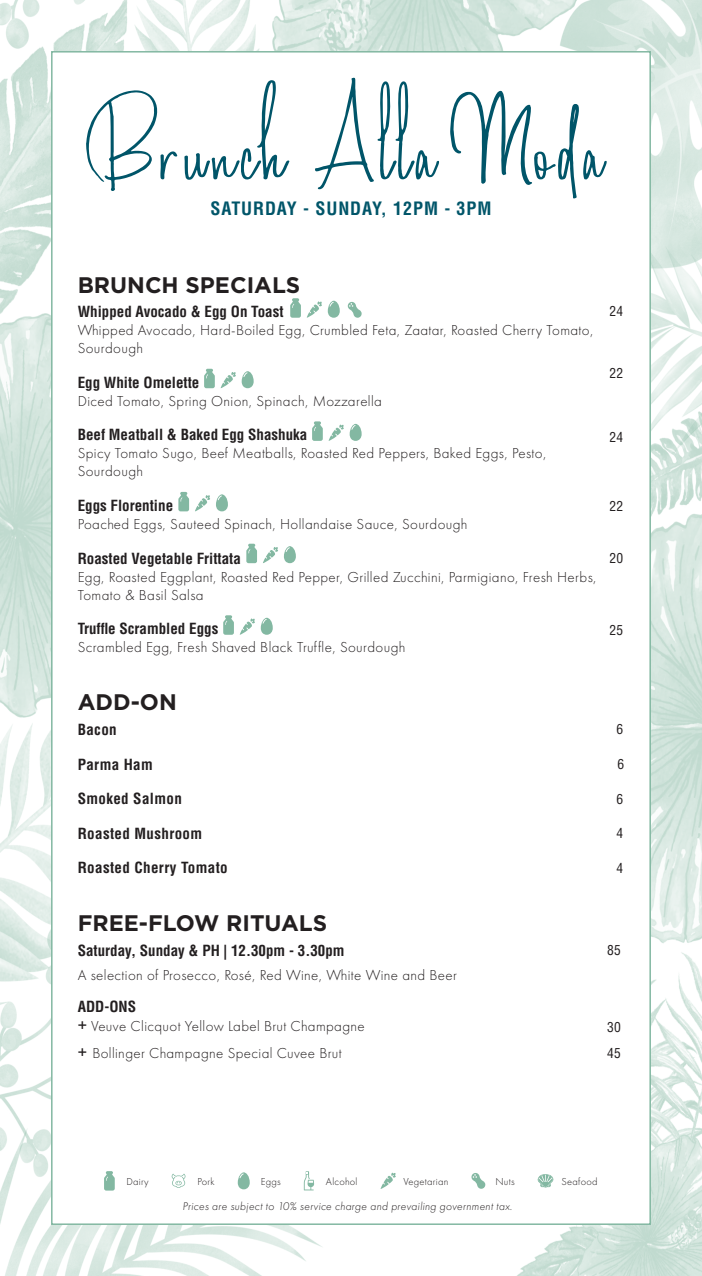
<style>
.page{position:relative;width:702px;height:1276px;background:#fff}
.page>*{position:absolute;margin:0;border:0;box-sizing:border-box;transform-origin:0 0}
.t1{font:120px "Amanda Santiago Demo";letter-spacing:.04em;color:#005569}
.t2{font:700 22.5px "Gotham";color:#231f20}
.t3{font:700 condensed 18px "Helvetica LT Std";letter-spacing:.05em;color:#005569}
.t4{font:300 15px/18px "Futura New";letter-spacing:.025em;color:#231f20}
.t5{font:700 condensed 15px "Helvetica LT Std";color:#231f20}
.t6{font:700 condensed 15px "Helvetica LT Std";letter-spacing:.025em;color:#231f20}
.t7{font:condensed 13.5px "Helvetica LT Std";letter-spacing:.025em;color:#231f20}
.t8{font:italic 300 11.55px "Futura New";letter-spacing:.025em;color:#231f20}
.t9{font:300 10.5px "Futura New";letter-spacing:.025em;color:#231f20}
.s1{font-family:"Helvetica LT Std";font-weight:700;font-stretch:condensed}
.s2{font-family:"Futura";font-weight:500}
</style>
<div class="page">
<img style="left:0;top:0;width:702px;height:1276px">
<div style="left:51px;top:51px;width:600px;height:1174px;background:#fff;border:2px solid #83b8a2"></div>
<svg style="left:471px;top:1173px;width:14px;height:15px"></svg>
<svg style="left:104px;top:1171px;width:11px;height:19px"></svg>
<svg style="left:238px;top:1172px;width:12px;height:17px"></svg>
<svg style="left:304px;top:1171px;width:10px;height:19px"></svg>
<svg style="left:380px;top:1172px;width:16px;height:17px"></svg>
<svg style="left:537px;top:1174px;width:16px;height:13px"></svg>
<svg style="left:171px;top:1173px;width:15px;height:15px"></svg>
<svg style="left:204px;top:369px;width:11px;height:19px"></svg>
<svg style="left:221px;top:372px;width:15px;height:16px"></svg>
<svg style="left:242px;top:371px;width:12px;height:17px"></svg>
<svg style="left:312px;top:421px;width:49px;height:20px"></svg>
<svg style="left:178px;top:492px;width:11px;height:19px"></svg>
<svg style="left:195px;top:495px;width:15px;height:16px"></svg>
<svg style="left:216px;top:494px;width:12px;height:17px"></svg>
<svg style="left:246px;top:544px;width:11px;height:19px"></svg>
<svg style="left:263px;top:547px;width:15px;height:16px"></svg>
<svg style="left:284px;top:546px;width:12px;height:17px"></svg>
<svg style="left:223px;top:615px;width:11px;height:20px"></svg>
<svg style="left:240px;top:618px;width:15px;height:17px"></svg>
<svg style="left:261px;top:618px;width:12px;height:17px"></svg>
<svg style="left:290px;top:298px;width:11px;height:20px"></svg>
<svg style="left:307px;top:301px;width:15px;height:17px"></svg>
<svg style="left:328px;top:301px;width:12px;height:17px"></svg>
<svg style="left:347px;top:302px;width:15px;height:16px"></svg>
<p class="t1" style="left:98px;top:66px;width:507px">Brunch Alla Moda</p>
<p class="t3" style="left:210px;top:197px;width:282px">SATURDAY - SUNDAY, 12PM - 3PM</p>
<p class="t2" style="left:78px;top:272px;width:224px">BRUNCH SPECIALS</p>
<p class="t5" style="left:78px;top:302px;width:207px">Whipped Avocado &amp; Egg On Toast</p>
<p class="t4" style="left:78px;top:321px;width:517px">Whipped Avocado, Hard-Boiled Egg, Crumbled Feta, Zaatar, Roasted Cherry Tomato,<br>Sourdough</p>
<p class="t5" style="left:78px;top:373px;width:123px">Egg White Omelette</p>
<p class="t4" style="left:78px;top:392px;width:306px">Diced Tomato, Spring Onion, Spinach, Mozzarella</p>
<p class="t4" style="left:78px;top:426px;width:470px"><span class="s1">Beef Meatball &amp; Baked Egg Shashuka<br></span>Spicy Tomato Sugo, Beef Meatballs, Roasted Red Peppers, Baked Eggs, Pesto,<br>Sourdough</p>
<p class="t5" style="left:78px;top:496px;width:97px">Eggs Florentine</p>
<p class="t4" style="left:78px;top:515px;width:391px">Poached Eggs, Sauteed Spinach, Hollandaise Sauce, Sourdough</p>
<p class="t4" style="left:78px;top:549px;width:520px"><span class="s1">Roasted Vegetable Frittata<br></span>Egg, Roasted Eggplant, Roasted Red Pepper, Grilled Zucchini, Parmigiano, Fresh Herbs,<br>Tomato &amp; Basil Salsa</p>
<p class="t4" style="left:78px;top:620px;width:329px"><span class="s1">Truffle Scrambled Eggs<br></span>Scrambled Egg, Fresh Shaved Black Truffle, Sourdough</p>
<p class="t7" style="left:609px;top:303px;width:15px">24</p>
<p class="t7" style="left:609px;top:364px;width:15px">22</p>
<p class="t7" style="left:609px;top:429px;width:15px">24</p>
<p class="t7" style="left:609px;top:498px;width:15px">22</p>
<p class="t7" style="left:609px;top:550px;width:15px">20</p>
<p class="t7" style="left:609px;top:621px;width:15px">25</p>
<p class="t2" style="left:78px;top:689px;width:101px">ADD-ON</p>
<p class="t5" style="left:78px;top:720px;width:40px">Bacon</p>
<p class="t6" style="left:78px;top:754px;width:77px">Parma Ham</p>
<p class="t6" style="left:78px;top:789px;width:106px">Smoked Salmon</p>
<p class="t6" style="left:78px;top:823px;width:126px">Roasted Mushroom</p>
<p class="t6" style="left:78px;top:858px;width:151px">Roasted Cherry Tomato</p>
<p class="t7" style="left:616px;top:720px;width:8px">6</p>
<p class="t7" style="left:617px;top:755px;width:8px">6</p>
<p class="t7" style="left:616px;top:790px;width:8px">6</p>
<p class="t7" style="left:616px;top:825px;width:8px">4</p>
<p class="t7" style="left:616px;top:859px;width:8px">4</p>
<p class="t2" style="left:78px;top:910px;width:251px">FREE-FLOW RITUALS</p>
<p class="t5" style="left:78px;top:941px;width:268px">Saturday, Sunday &amp; PH | 12.30pm - 3.30pm</p>
<p class="t4" style="left:78px;top:966px;width:381px">A selection of Prosecco, Rosé, Red Wine, White Wine and Beer</p>
<p class="t5" style="left:78px;top:997px;width:60px">ADD-ONS</p>
<p class="t4" style="left:78px;top:1013px;width:288px;line-height:27px"><span class="s2">+</span> Veuve Clicquot Yellow Label Brut Champagne <span class="s2">+</span> Bollinger Champagne Special Cuvee Brut</p>
<p class="t7" style="left:607px;top:1018px;width:15px">30</p>
<p class="t7" style="left:607px;top:941px;width:15px">85</p>
<p class="t7" style="left:607px;top:1045px;width:15px">45</p>
<p class="t9" style="left:126px;top:1175px;width:24px">Dairy</p>
<p class="t9" style="left:197px;top:1175px;width:19px">Pork</p>
<p class="t9" style="left:261px;top:1175px;width:22px">Eggs</p>
<p class="t9" style="left:326px;top:1175px;width:33px">Alcohol</p>
<p class="t9" style="left:403px;top:1175px;width:46px">Vegetarian</p>
<p class="t9" style="left:495px;top:1175px;width:21px">Nuts</p>
<p class="t9" style="left:561px;top:1175px;width:38px">Seafood</p>
<p class="t8" style="left:183px;top:1200px;width:331px">Prices are subject to 10% service charge and prevailing government tax.</p>
</div>
